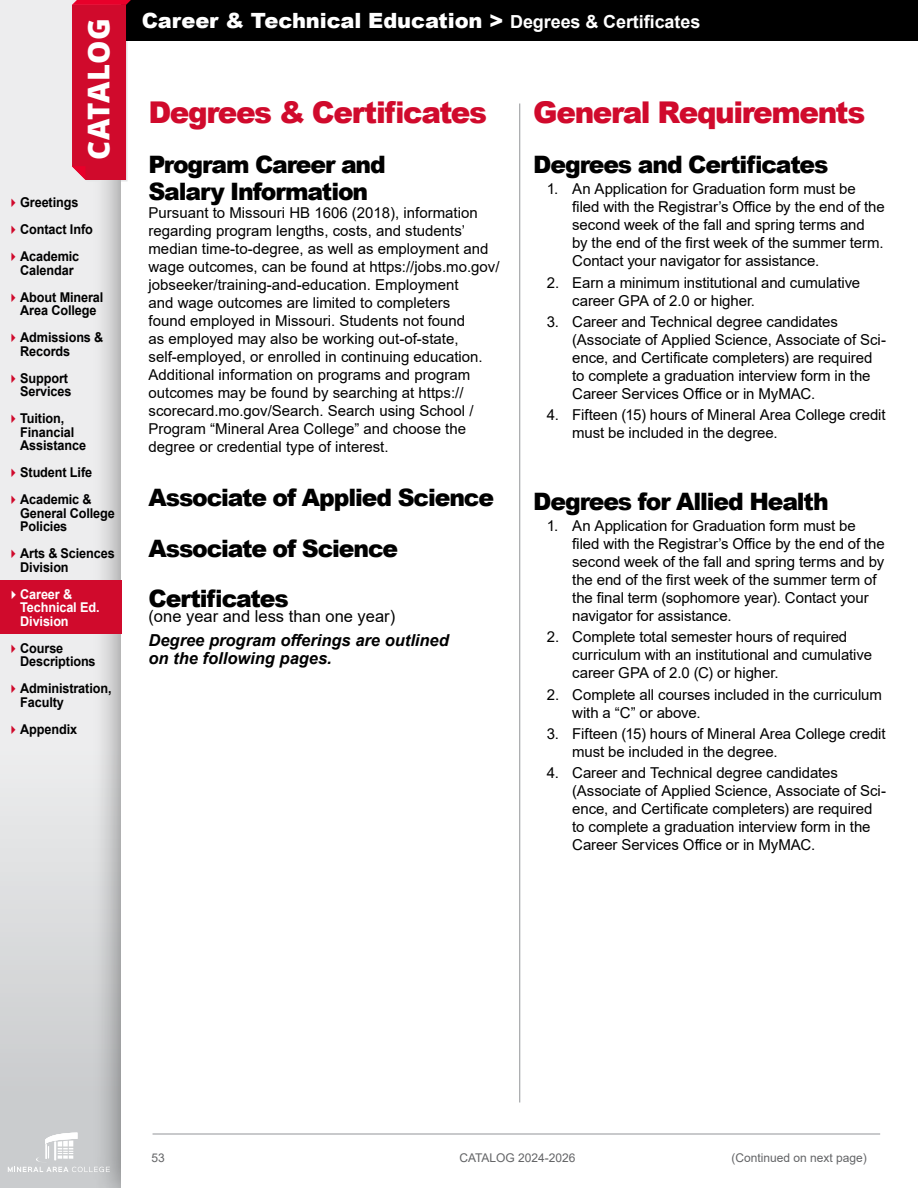
<style>
.page{position:relative;width:918px;height:1188px;background:#fff}
.page>*{position:absolute;margin:0;border:0;box-sizing:border-box;transform-origin:0 0}
.t1{font:900 30px "Arial";letter-spacing:-.05em;color:#d00a2c}
.t2{font:800 30px "Open Sans";letter-spacing:.01em;color:#fff}
.t3{font:900 24px/27px "Arial";letter-spacing:-.05em;color:#000}
.t4{font:900 21px "Arial";letter-spacing:-.005em;color:#fff}
.t5{font:italic 700 16.5px/18px "Arial";color:#000}
.t6{font:16.5px "Arial";color:#000}
.t7{font:15px/18px "Arial";letter-spacing:-.005em;color:#000}
.t8{font:700 13.5px/13.5px "Arial";letter-spacing:-.01em;color:#000;scale:.94 1}
.t9{font:700 13.5px/13.5px "Arial";letter-spacing:-.01em;color:#fff;scale:.94 1}
.t10{font:12px "Arial";color:#636466}
.s1{font-weight:700;font-size:18px}
</style>
<div class="page">
<div style="left:0;top:0;width:918px;height:1188px;background:linear-gradient(to bottom,#f6f6f7,#d3d5d6)"></div>
<div style="left:92px;top:0;width:826px;height:1188px;background:#000;opacity:.46"></div>
<div style="left:122px;top:0;width:796px;height:1188px;background:#fff"></div>
<hr style="left:519px;top:104px;width:1px;height:998px;background:#939598">
<hr style="left:153px;top:1134px;width:727px;height:1px;background:#939598">
<svg style="left:8px;top:1133px;width:102px;height:39px;background:#d1d2d4"></svg>
<div style="left:0;top:580px;width:122px;height:54px;background:#d00a2c"></div>
<div style="left:122px;top:0;width:796px;height:40px;background:#000"></div>
<svg style="left:72px;top:0;width:69px;height:182px"></svg>
<svg style="left:12px;top:199px;width:3px;height:8px"></svg>
<svg style="left:12px;top:226px;width:3px;height:8px"></svg>
<svg style="left:12px;top:253px;width:3px;height:8px"></svg>
<svg style="left:12px;top:293px;width:3px;height:9px"></svg>
<svg style="left:12px;top:334px;width:3px;height:8px"></svg>
<svg style="left:12px;top:374px;width:3px;height:9px"></svg>
<svg style="left:12px;top:415px;width:3px;height:8px"></svg>
<svg style="left:12px;top:469px;width:3px;height:8px"></svg>
<svg style="left:12px;top:496px;width:3px;height:8px"></svg>
<svg style="left:12px;top:550px;width:3px;height:8px"></svg>
<svg style="left:12px;top:644px;width:3px;height:9px"></svg>
<svg style="left:12px;top:685px;width:3px;height:8px"></svg>
<svg style="left:12px;top:725px;width:3px;height:9px"></svg>
<p class="t2" style="left:76px;top:160px;width:144px;rotate:-90deg">CATALOG</p>
<p class="t8" style="left:20px;top:196px;width:63px">Greetings</p>
<p class="t8" style="left:20px;top:223px;width:79px">Contact Info</p>
<p class="t8" style="left:20px;top:250px;width:64px">Academic<br>Calendar</p>
<p class="t8" style="left:20px;top:290px;width:90px">About Mineral<br>Area College</p>
<p class="t8" style="left:20px;top:331px;width:90px">Admissions &amp;<br>Records</p>
<p class="t8" style="left:20px;top:371px;width:56px">Support<br>Services</p>
<p class="t8" style="left:20px;top:412px;width:72px">Tuition,<br>Financial<br>Assistance</p>
<p class="t8" style="left:20px;top:466px;width:78px">Student Life</p>
<p class="t8" style="left:20px;top:493px;width:102px">Academic &amp;<br>General College<br>Policies</p>
<p class="t8" style="left:20px;top:547px;width:102px">Arts &amp; Sciences<br>Division</p>
<p class="t9" style="left:20px;top:587px;width:86px">Career &amp;<br>Technical Ed.<br>Division</p>
<p class="t8" style="left:20px;top:641px;width:82px">Course<br>Descriptions</p>
<p class="t8" style="left:20px;top:682px;width:99px">Administration,<br>Faculty</p>
<p class="t8" style="left:20px;top:722px;width:62px">Appendix</p>
<p class="t4" style="left:142px;top:5px;width:560px">Career &amp; Technical Education &gt; <span class="s1">Degrees &amp; Certificates</span></p>
<p class="t1" style="left:148px;top:90px;width:340px">Degrees &amp; Certificates</p>
<p class="t3" style="left:148px;top:150px;width:239px">Program Career and<br>Salary Information</p>
<p class="t7" style="left:148px;top:204px;width:331px">Pursuant to Missouri HB 1606 (2018), information</p>
<p class="t7" style="left:148px;top:222px;width:342px">regarding program lengths, costs, and students’ median time-to-degree, as well as employment and</p>
<p class="t7" style="left:148px;top:258px;width:353px">wage outcomes, can be found at https://jobs.mo.gov/</p>
<p class="t7" style="left:148px;top:276px;width:336px">jobseeker/training-and-education. Employment and wage outcomes are limited to completers found employed in Missouri. Students not found as employed may also be working out-of-state, self-employed, or enrolled in continuing education.<br>Additional information on programs and program</p>
<p class="t7" style="left:148px;top:384px;width:317px">outcomes may be found by searching at https://</p>
<p class="t7" style="left:148px;top:402px;width:327px">scorecard.mo.gov/Search. Search using School /</p>
<p class="t7" style="left:148px;top:420px;width:319px">Program “Mineral Area College” and choose the</p>
<p class="t7" style="left:148px;top:438px;width:242px">degree or credential type of interest.</p>
<p class="t3" style="left:148px;top:483px;width:347px">Associate of Applied Science</p>
<p class="t3" style="left:148px;top:534px;width:251px">Associate of Science</p>
<p class="t3" style="left:148px;top:584px;width:142px">Certificates</p>
<p class="t6" style="left:148px;top:605px;width:248px">(one year and less than one year)</p>
<p class="t5" style="left:148px;top:632px;width:302px">Degree program offerings are outlined on the following pages.</p>
<p class="t1" style="left:533px;top:90px;width:334px">General Requirements</p>
<p class="t3" style="left:533px;top:150px;width:297px">Degrees and Certificates</p>
<p class="t7" style="left:547px;top:180px;width:311px">1. An Application for Graduation form must be</p>
<p class="t7" style="left:572px;top:198px;width:314px">filed with the Registrar’s Office by the end of the</p>
<p class="t7" style="left:572px;top:216px;width:294px">second week of the fall and spring terms and</p>
<p class="t7" style="left:572px;top:234px;width:313px">by the end of the first week of the summer term.</p>
<p class="t7" style="left:572px;top:252px;width:249px">Contact your navigator for assistance.</p>
<p class="t7" style="left:547px;top:273px;width:315px">2. Earn a minimum institutional and cumulative</p>
<p class="t7" style="left:572px;top:291px;width:184px">career GPA of 2.0 or higher.</p>
<p class="t7" style="left:547px;top:313px;width:293px">3. Career and Technical degree candidates</p>
<p class="t7" style="left:572px;top:331px;width:315px">(Associate of Applied Science, Associate of Sci-</p>
<p class="t7" style="left:572px;top:349px;width:302px">ence, and Certificate completers) are required</p>
<p class="t7" style="left:572px;top:367px;width:300px">to complete a graduation interview form in the</p>
<p class="t7" style="left:572px;top:385px;width:245px">Career Services Office or in MyMAC.</p>
<p class="t7" style="left:572px;top:406px;width:315px;text-indent:-26px">4. Fifteen (15) hours of Mineral Area College credit must be included in the degree.</p>
<p class="t3" style="left:533px;top:487px;width:297px">Degrees for Allied Health</p>
<p class="t7" style="left:547px;top:517px;width:311px">1. An Application for Graduation form must be</p>
<p class="t7" style="left:572px;top:535px;width:314px">filed with the Registrar’s Office by the end of the</p>
<p class="t7" style="left:572px;top:553px;width:313px">second week of the fall and spring terms and by</p>
<p class="t7" style="left:572px;top:571px;width:306px">the end of the first week of the summer term of the final term (sophomore year). Contact your</p>
<p class="t7" style="left:572px;top:607px;width:161px">navigator for assistance.</p>
<p class="t7" style="left:572px;top:628px;width:301px;text-indent:-26px">2. Complete total semester hours of required curriculum with an institutional and cumulative</p>
<p class="t7" style="left:572px;top:664px;width:208px">career GPA of 2.0 (C) or higher.</p>
<p class="t7" style="left:547px;top:685px;width:337px">2. Complete all courses included in the curriculum</p>
<p class="t7" style="left:572px;top:703px;width:130px">with a “C” or above.</p>
<p class="t7" style="left:547px;top:725px;width:340px">3. Fifteen (15) hours of Mineral Area College credit</p>
<p class="t7" style="left:572px;top:743px;width:207px">must be included in the degree.</p>
<p class="t7" style="left:572px;top:764px;width:315px;text-indent:-26px">4. Career and Technical degree candidates (Associate of Applied Science, Associate of Sci-</p>
<p class="t7" style="left:572px;top:800px;width:302px">ence, and Certificate completers) are required</p>
<p class="t7" style="left:572px;top:818px;width:300px">to complete a graduation interview form in the</p>
<p class="t7" style="left:572px;top:836px;width:245px">Career Services Office or in MyMAC.</p>
<p class="t10" style="left:152px;top:1149px;width:15px">53</p>
<p class="t10" style="left:459px;top:1149px;width:118px">CATALOG 2024-2026</p>
<p class="t10" style="left:732px;top:1149px;width:137px">(Continued on next page)</p>
</div>
